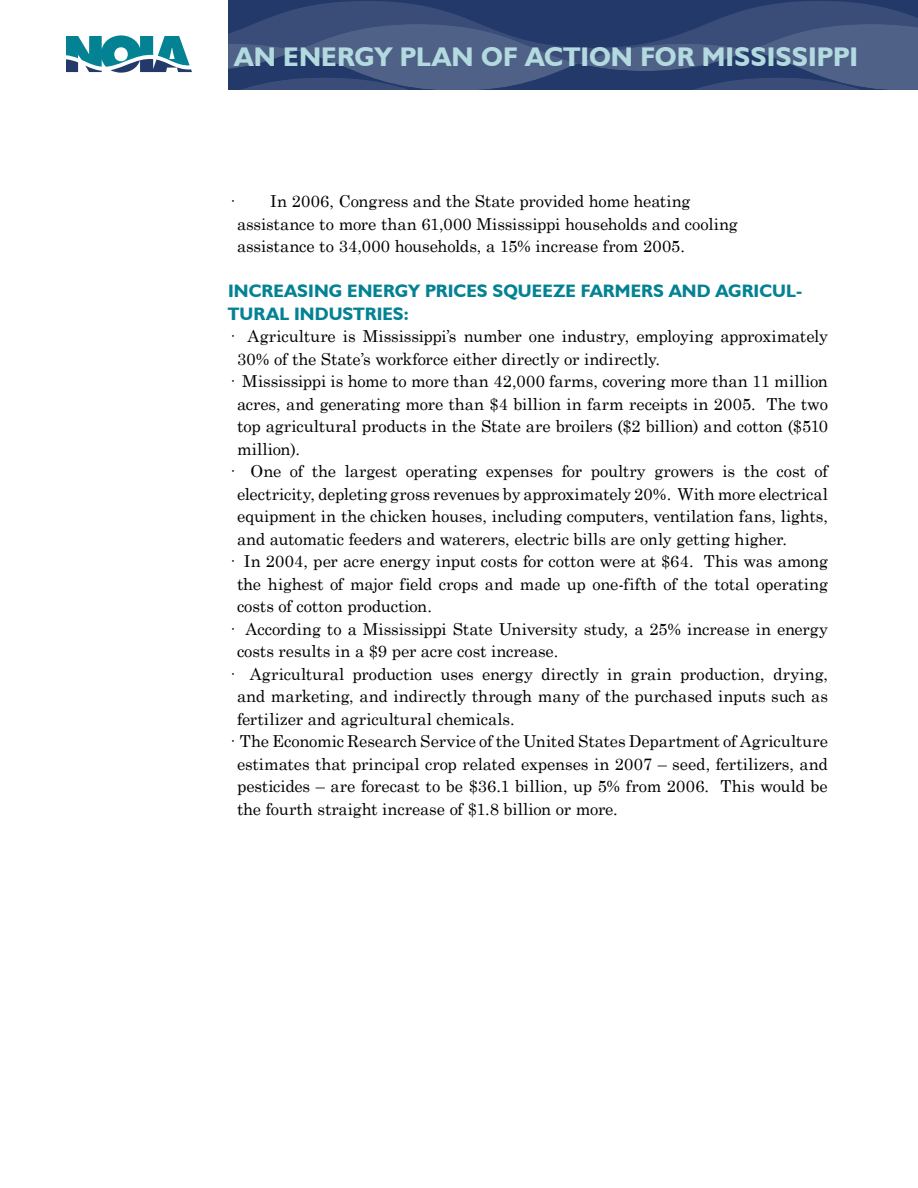
<style>
.page{position:relative;width:918px;height:1188px;background:#fff}
.page>*{position:absolute;margin:0;border:0;box-sizing:border-box;transform-origin:0 0}
.t1{font:700 27px "Humanist 521 BT";letter-spacing:.005em;color:#b3dadf}
.t2{font:700 18px/22.5px "Humanist 521 BT";letter-spacing:.005em;color:#038293}
.t3{font:16.5px/22.5px "Century Schoolbook";letter-spacing:-.005em;color:#000}
</style>
<div class="page">
<svg style="left:228px;top:1px;width:690px;height:89px;background:#394d78"></svg>
<svg style="left:67px;top:35px;width:125px;height:38px"></svg>
<h1 class="t1" style="left:234px;top:40px;width:625px">AN ENERGY PLAN OF ACTION FOR MISSISSIPPI</h1>
<p class="t3" style="left:237px;top:188px;width:502px;text-indent:-9px">· In 2006, Congress and the State provided home heating assistance to more than 61,000 Mississippi households and cooling assistance to 34,000 households, a 15% increase from 2005.</p>
<p class="t2" style="left:228px;top:279px;width:576px">INC REASING ENERGY PRICES SQUEEZE FARME RS AND AGRICUL-<br>TURAL INDUSTRIES:</p>
<p class="t3" style="left:228px;top:323px;width:601px">· Agriculture is Mississippi’s number one industry, employing approximately</p>
<p class="t3" style="left:237px;top:346px;width:425px">30% of the State’s workforce either directly or indirectly.</p>
<p class="t3" style="left:228px;top:368px;width:601px">· Mississippi is home to more than 42,000 farms, covering more than 11 million</p>
<p class="t3" style="left:237px;top:391px;width:592px">acres, and generating more than $4 billion in farm receipts in 2005. The two</p>
<p class="t3" style="left:237px;top:413px;width:592px">top agricultural products in the State are broilers ($2 billion) and cotton ($510</p>
<p class="t3" style="left:237px;top:436px;width:64px">million).</p>
<p class="t3" style="left:228px;top:458px;width:602px">· One of the largest operating expenses for poultry growers is the cost of</p>
<p class="t3" style="left:237px;top:481px;width:592px">electricity, depleting gross revenues by approximately 20%. With more electrical</p>
<p class="t3" style="left:237px;top:503px;width:592px">equipment in the chicken houses, including computers, ventilation fans, lights,</p>
<p class="t3" style="left:237px;top:526px;width:552px">and automatic feeders and waterers, electric bills are only getting higher.</p>
<p class="t3" style="left:228px;top:548px;width:601px">· In 2004, per acre energy input costs for cotton were at $64. This was among</p>
<p class="t3" style="left:237px;top:571px;width:592px">the highest of major field crops and made up one-fifth of the total operating</p>
<p class="t3" style="left:237px;top:593px;width:196px">costs of cotton production.</p>
<p class="t3" style="left:228px;top:616px;width:601px">· According to a Mississippi State University study, a 25% increase in energy</p>
<p class="t3" style="left:237px;top:638px;width:323px">costs results in a $9 per acre cost increase.</p>
<p class="t3" style="left:228px;top:661px;width:601px">· Agricultural production uses energy directly in grain production, drying,</p>
<p class="t3" style="left:237px;top:683px;width:592px">and marketing, and indirectly through many of the purchased inputs such as</p>
<p class="t3" style="left:237px;top:706px;width:279px">fertilizer and agricultural chemicals.</p>
<p class="t3" style="left:228px;top:728px;width:601px">· The Economic Research Service of the United States Department of Agriculture</p>
<p class="t3" style="left:237px;top:751px;width:592px">estimates that principal crop related expenses in 2007 – seed, fertilizers, and</p>
<p class="t3" style="left:237px;top:773px;width:592px">pesticides – are forecast to be $36.1 billion, up 5% from 2006. This would be</p>
<p class="t3" style="left:237px;top:796px;width:382px">the fourth straight increase of $1.8 billion or more.</p>
</div>
